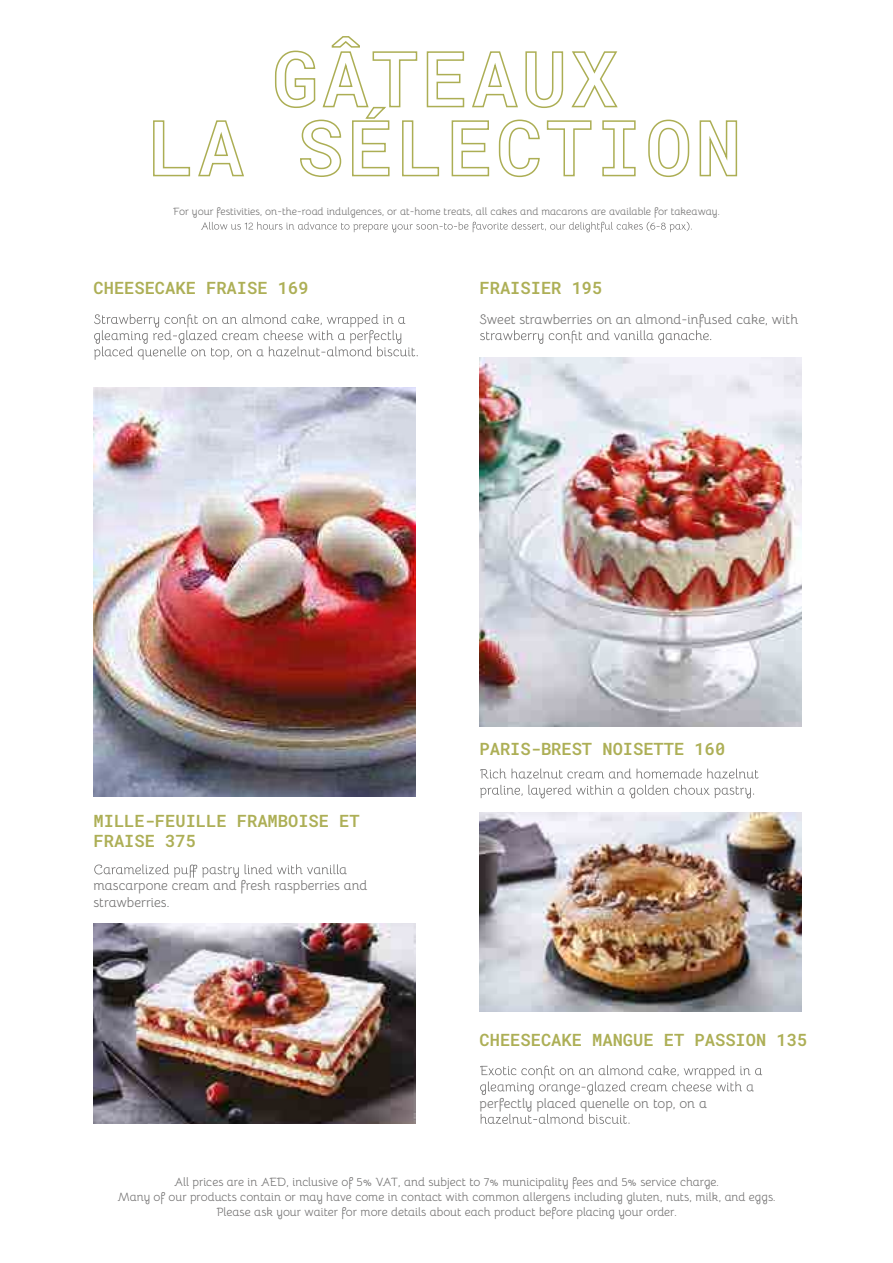
<style>
.page{position:relative;width:893px;height:1263px;background:#fff}
.page>*{position:absolute;margin:0;border:0;box-sizing:border-box;transform-origin:0 0}
.t1{font:600 17.1px/20.5px "Roboto Mono";color:#adaf56}
.t2{font:13.5px/16.2px "Bellota";color:#706f6f}
.t3{font:12px/15px "Bellota";letter-spacing:-.01em;color:#706f6f;text-align:center}
.t4{font:10.5px "Bellota";letter-spacing:-.01em;color:#706f6f}
</style>
<div class="page">
<svg style="left:153px;top:120px;width:38px;height:57px"></svg>
<svg style="left:198px;top:120px;width:46px;height:57px"></svg>
<svg style="left:275px;top:36px;width:361px;height:142px"></svg>
<svg style="left:648px;top:119px;width:42px;height:58px"></svg>
<svg style="left:699px;top:120px;width:39px;height:57px"></svg>
<svg style="left:201px;top:222px;width:491px;height:10px"></svg>
<svg style="left:480px;top:330px;width:231px;height:14px"></svg>
<svg style="left:94px;top:864px;width:253px;height:14px"></svg>
<svg style="left:480px;top:768px;width:279px;height:11px"></svg>
<svg style="left:480px;top:785px;width:274px;height:13px"></svg>
<svg style="left:94px;top:314px;width:324px;height:46px"></svg>
<img style="left:94px;top:388px;width:322px;height:409px">
<img style="left:480px;top:358px;width:322px;height:368px">
<img style="left:94px;top:924px;width:322px;height:200px">
<img style="left:480px;top:812px;width:322px;height:200px">
<svg style="left:480px;top:1065px;width:282px;height:30px"></svg>
<svg style="left:481px;top:1114px;width:149px;height:10px"></svg>
<p class="t4" style="left:173px;top:202px;width:548px">For your festivities, on-the-road indulgences, or at-home treats, all cakes and macarons are available for takeaway.</p>
<h1 class="t1" style="left:94px;top:278px;width:217px">CHEESECAKE FRAISE 169</h1>
<h1 class="t1" style="left:480px;top:278px;width:124px">FRAISIER 195</h1>
<p class="t2" style="left:480px;top:310px;width:320px">Sweet strawberries on an almond-infused cake, with</p>
<h1 class="t1" style="left:94px;top:810px;width:268px">MILLE-FEUILLE FRAMBOISE ET<br>FRAISE 375</h1>
<p class="t2" style="left:94px;top:877px;width:275px">mascarpone cream and fresh raspberries and strawberries.</p>
<h1 class="t1" style="left:480px;top:738px;width:247px">PARIS-BREST NOISETTE 160</h1>
<h1 class="t1" style="left:480px;top:1029px;width:329px">CHEESECAKE MANGUE ET PASSION 135</h1>
<p class="t2" style="left:480px;top:1094px;width:229px">perfectly placed quenelle on top, on a</p>
<p class="t3" style="left:118px;top:1173px;width:660px">All prices are in AED, inclusive of 5% VAT, and subject to 7% municipality fees and 5% service charge.<br>Many of our products contain or may have come in contact with common allergens including gluten, nuts, milk, and eggs.<br>Please ask your waiter for more details about each product before placing your order.</p>
</div>
